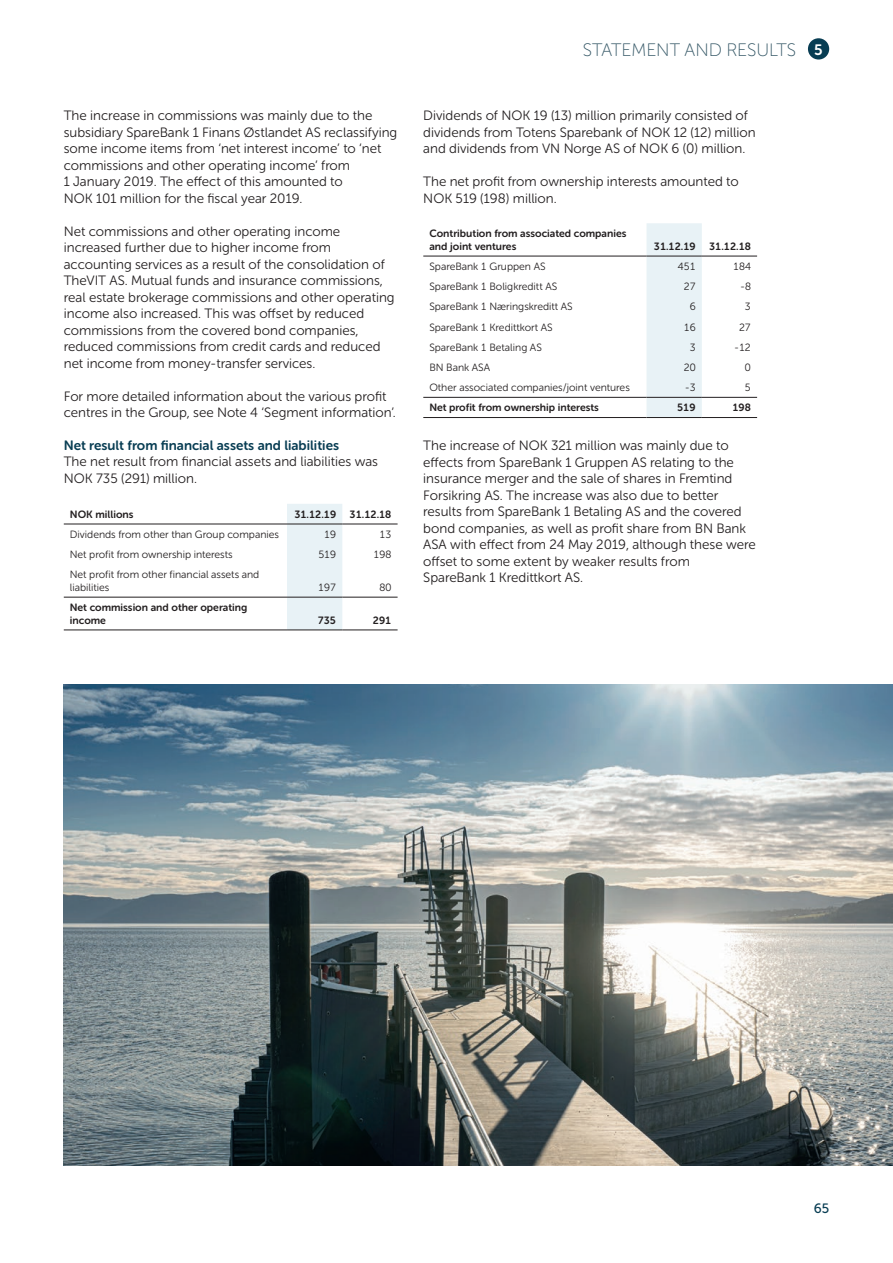
<style>
.page{position:relative;width:893px;height:1263px;background:#fff}
.page>*{position:absolute;margin:0;border:0;box-sizing:border-box;transform-origin:0 0}
.t1{font:18px "Museo Sans Rounded 100";color:#335665}
.t2{font:13.5px/16.5px "Museo Sans Rounded 300";color:#231f20}
.t3{font:13.5px "Museo Sans Rounded 700";color:#083d53}
.t4{font:13.5px "Museo Sans Rounded 500";color:#083d53}
.t5{font:10.5px/12.6px "Museo Sans Rounded 300";color:#231f20}
.t6{font:10.5px/12.6px "Museo Sans Rounded 700";color:#231f20}
.s1{font-family:"Museo Sans 700";font-size:15px;color:#fff}
</style>
<div class="page">
<div style="left:808px;top:38px;width:21px;height:22px;background:#083d53;border-radius:50%"></div>
<div style="left:287px;top:504px;width:55px;height:126px;background:#e8f2f6"></div>
<hr style="left:64px;top:597px;width:223px;height:1px;background:#231f20">
<hr style="left:287px;top:597px;width:55px;height:1px;background:#231f20">
<hr style="left:342px;top:597px;width:56px;height:1px;background:#231f20">
<hr style="left:64px;top:630px;width:223px;height:1px;background:#231f20">
<hr style="left:287px;top:630px;width:55px;height:1px;background:#231f20">
<hr style="left:342px;top:630px;width:56px;height:1px;background:#231f20">
<hr style="left:64px;top:524px;width:223px;height:1px;background:#231f20">
<hr style="left:287px;top:524px;width:55px;height:1px;background:#231f20">
<hr style="left:342px;top:524px;width:56px;height:1px;background:#231f20">
<div style="left:646px;top:223px;width:56px;height:194px;background:#e8f2f6"></div>
<hr style="left:423px;top:397px;width:223px;height:1px;background:#231f20">
<hr style="left:646px;top:397px;width:56px;height:1px;background:#231f20">
<hr style="left:702px;top:397px;width:55px;height:1px;background:#231f20">
<hr style="left:423px;top:417px;width:223px;height:1px;background:#231f20">
<hr style="left:646px;top:417px;width:56px;height:1px;background:#231f20">
<hr style="left:702px;top:417px;width:55px;height:1px;background:#231f20">
<hr style="left:423px;top:256px;width:223px;height:1px;background:#231f20">
<hr style="left:646px;top:256px;width:56px;height:1px;background:#231f20">
<hr style="left:702px;top:256px;width:55px;height:1px;background:#231f20">
<img style="left:64px;top:685px;width:829px;height:480px">
<p class="t2" style="left:64px;top:107px;width:335px">The increase in commissions was mainly due to the subsidiary SpareBank 1 Finans Østlandet AS reclassifying some income items from ‘net interest income’ to ‘net commissions and other operating income’ from<br>1 January 2019. The effect of this amounted to<br>NOK 101 million for the fiscal year 2019.</p>
<p class="t2" style="left:64px;top:223px;width:332px">Net commissions and other operating income increased further due to higher income from accounting services as a result of the consolidation of TheVIT AS. Mutual funds and insurance commissions, real estate brokerage commissions and other operating income also increased. This was offset by reduced commissions from the covered bond companies, reduced commissions from credit cards and reduced net income from money-transfer services.</p>
<p class="t2" style="left:64px;top:388px;width:334px">For more detailed information about the various profit centres in the Group, see Note 4 ‘Segment information’.</p>
<p class="t3" style="left:64px;top:438px;width:277px">Net result from financial assets and liabilities</p>
<p class="t2" style="left:64px;top:454px;width:316px">The net result from financial assets and liabilities was<br>NOK 735 (291) million.</p>
<p class="t6" style="left:70px;top:508px;width:65px">NOK millions</p>
<p class="t6" style="left:294px;top:508px;width:43px">31.12.19</p>
<p class="t6" style="left:350px;top:508px;width:43px">31.12.18</p>
<p class="t5" style="left:70px;top:528px;width:211px">Dividends from other than Group companies</p>
<p class="t5" style="left:324px;top:528px;width:13px">19</p>
<p class="t5" style="left:380px;top:528px;width:13px">13</p>
<p class="t5" style="left:70px;top:548px;width:164px">Net profit from ownership interests</p>
<p class="t5" style="left:318px;top:548px;width:19px">519</p>
<p class="t5" style="left:374px;top:548px;width:19px">198</p>
<p class="t5" style="left:70px;top:569px;width:191px">Net profit from other financial assets and liabilities</p>
<p class="t5" style="left:318px;top:581px;width:19px">197</p>
<p class="t5" style="left:380px;top:581px;width:13px">80</p>
<p class="t6" style="left:70px;top:601px;width:179px">Net commission and other operating income</p>
<p class="t6" style="left:318px;top:614px;width:20px">735</p>
<p class="t6" style="left:373px;top:614px;width:20px">291</p>
<h1 class="t1" style="left:583px;top:40px;width:241px">STATEMENT AND RESULTS <span class="s1">5</span></h1>
<p class="t2" style="left:423px;top:107px;width:334px">Dividends of NOK 19 (13) million primarily consisted of dividends from Totens Sparebank of NOK 12 (12) million and dividends from VN Norge AS of NOK 6 (0) million.</p>
<p class="t2" style="left:423px;top:173px;width:317px">The net profit from ownership interests amounted to<br>NOK 519 (198) million.</p>
<p class="t6" style="left:429px;top:227px;width:199px">Contribution from associated companies and joint ventures</p>
<p class="t6" style="left:654px;top:240px;width:43px">31.12.19</p>
<p class="t6" style="left:709px;top:240px;width:43px">31.12.18</p>
<p class="t5" style="left:429px;top:260px;width:118px">SpareBank 1 Gruppen AS</p>
<p class="t5" style="left:678px;top:260px;width:19px">451</p>
<p class="t5" style="left:733px;top:260px;width:19px">184</p>
<p class="t5" style="left:429px;top:280px;width:129px">SpareBank 1 Boligkreditt AS</p>
<p class="t5" style="left:684px;top:280px;width:13px">27</p>
<p class="t5" style="left:740px;top:280px;width:12px">-8</p>
<p class="t5" style="left:429px;top:301px;width:145px">SpareBank 1 Næringskreditt AS</p>
<p class="t5" style="left:690px;top:301px;width:7px">6</p>
<p class="t5" style="left:745px;top:301px;width:7px">3</p>
<p class="t5" style="left:429px;top:321px;width:125px">SpareBank 1 Kredittkort AS</p>
<p class="t5" style="left:684px;top:321px;width:13px">16</p>
<p class="t5" style="left:739px;top:321px;width:13px">27</p>
<p class="t5" style="left:429px;top:341px;width:114px">SpareBank 1 Betaling AS</p>
<p class="t5" style="left:690px;top:341px;width:7px">3</p>
<p class="t5" style="left:735px;top:341px;width:18px">-12</p>
<p class="t5" style="left:429px;top:361px;width:62px">BN Bank ASA</p>
<p class="t5" style="left:684px;top:361px;width:13px">20</p>
<p class="t5" style="left:745px;top:361px;width:7px">0</p>
<p class="t5" style="left:429px;top:381px;width:202px">Other associated companies/joint ventures</p>
<p class="t5" style="left:685px;top:381px;width:12px">-3</p>
<p class="t5" style="left:745px;top:381px;width:7px">5</p>
<p class="t6" style="left:429px;top:401px;width:171px">Net profit from ownership interests</p>
<p class="t6" style="left:677px;top:401px;width:20px">519</p>
<p class="t6" style="left:732px;top:401px;width:20px">198</p>
<p class="t2" style="left:423px;top:437px;width:334px">The increase of NOK 321 million was mainly due to effects from SpareBank 1 Gruppen AS relating to the insurance merger and the sale of shares in Fremtind Forsikring AS. The increase was also due to better results from SpareBank 1 Betaling AS and the covered bond companies, as well as profit share from BN Bank ASA with effect from 24 May 2019, although these were offset to some extent by weaker results from SpareBank 1 Kredittkort AS.</p>
<p class="t4" style="left:814px;top:1201px;width:17px">65</p>
</div>
